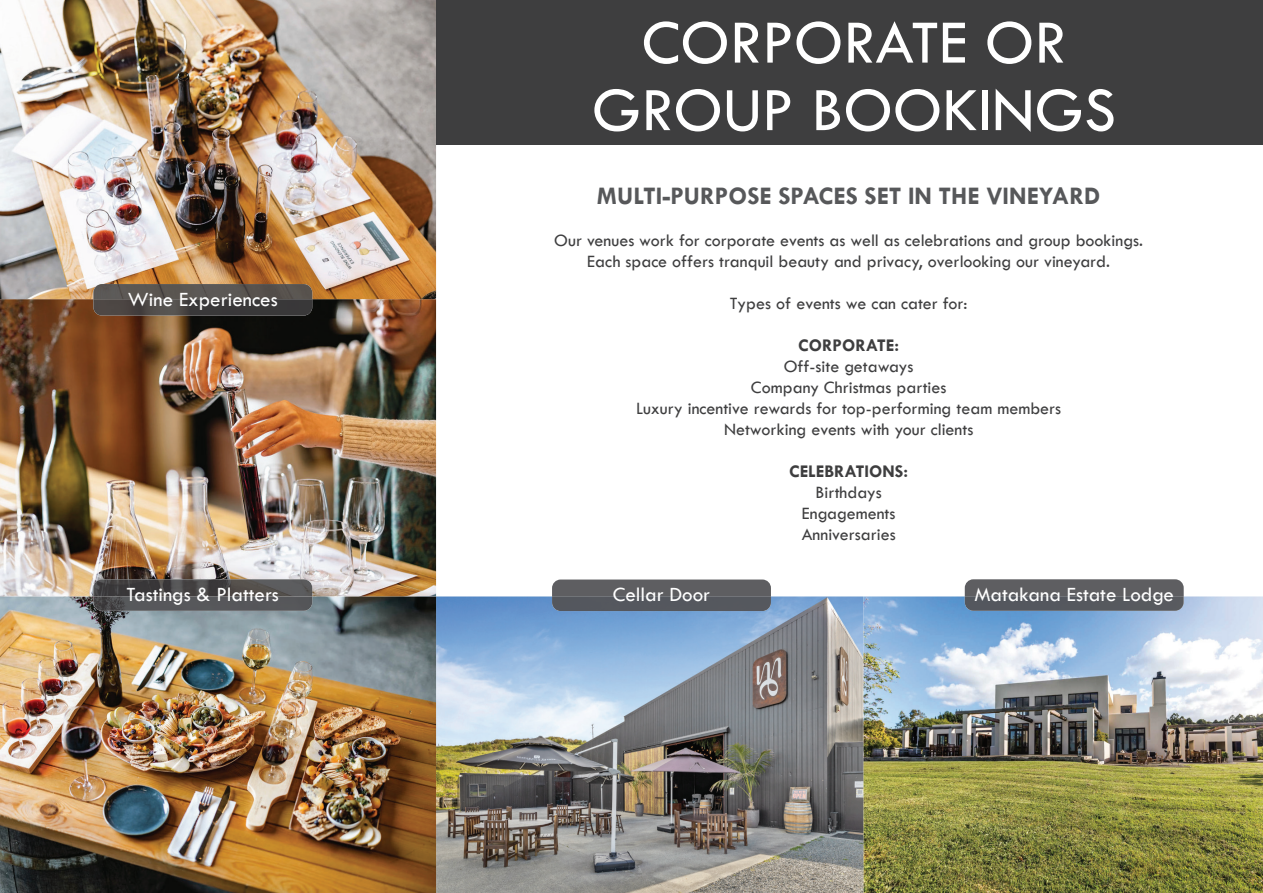
<style>
.page{position:relative;width:1263px;height:893px;background:#fff}
.page>*{position:absolute;margin:0;border:0;box-sizing:border-box;transform-origin:0 0}
.t1{font:64.05px/67.5px "Tw Cen";color:#fff;text-align:center}
.t2{font:700 25.5px "Tw Cen";color:#57585a}
.t3{font:21px "Tw Cen";color:#fff}
.t4{font:18px/21px "Tw Cen";color:#3e3e3f;text-align:center}
.t5{font:700 18px "Tw Cen";color:#3e3e3f}
</style>
<div class="page">
<img style="left:0;top:0;width:436px;height:893px">
<img style="left:863px;top:596px;width:400px;height:297px">
<img style="left:416px;top:596px;width:447px;height:297px">
<div style="left:436px;top:0;width:826px;height:144px;background:#3e3e3f"></div>
<img style="left:93px;top:284px;width:219px;height:32px">
<img style="left:93px;top:579px;width:219px;height:32px">
<div style="left:552px;top:579px;width:219px;height:17px;background:#5e5e61"></div>
<img style="left:552px;top:596px;width:219px;height:15px">
<div style="left:965px;top:579px;width:219px;height:17px;background:#5e5e61"></div>
<img style="left:965px;top:596px;width:219px;height:15px">
<p class="t3" style="left:128px;top:286px;width:151px">Wine Experiences</p>
<h1 class="t1" style="left:592px;top:8px;width:526px">CORPORATE OR<br>GROUP BOOKINGS</h1>
<h2 class="t2" style="left:597px;top:180px;width:505px">MULTI-PURPOSE SPACES SET IN THE VINEYARD</h2>
<p class="t4" style="left:554px;top:229px;width:590px">Our venues work for corporate events as well as celebrations and group bookings.<br>Each space offers tranquil beauty and privacy, overlooking our vineyard.</p>
<p class="t4" style="left:730px;top:292px;width:239px">Types of events we can cater for:</p>
<p class="t5" style="left:798px;top:334px;width:102px">CORPORATE:</p>
<p class="t4" style="left:636px;top:355px;width:427px">Off-site getaways<br>Company Christmas parties<br>Luxury incentive rewards for top-performing team members Networking events with your clients</p>
<p class="t5" style="left:789px;top:460px;width:121px">CELEBRATIONS:</p>
<p class="t4" style="left:802px;top:481px;width:95px">Birthdays<br>Engagements<br>Anniversaries</p>
<p class="t3" style="left:127px;top:582px;width:154px">Tastings &amp; Platters</p>
<p class="t3" style="left:613px;top:582px;width:99px">Cellar Door</p>
<p class="t3" style="left:974px;top:582px;width:201px">Matakana Estate Lodge</p>
</div>
